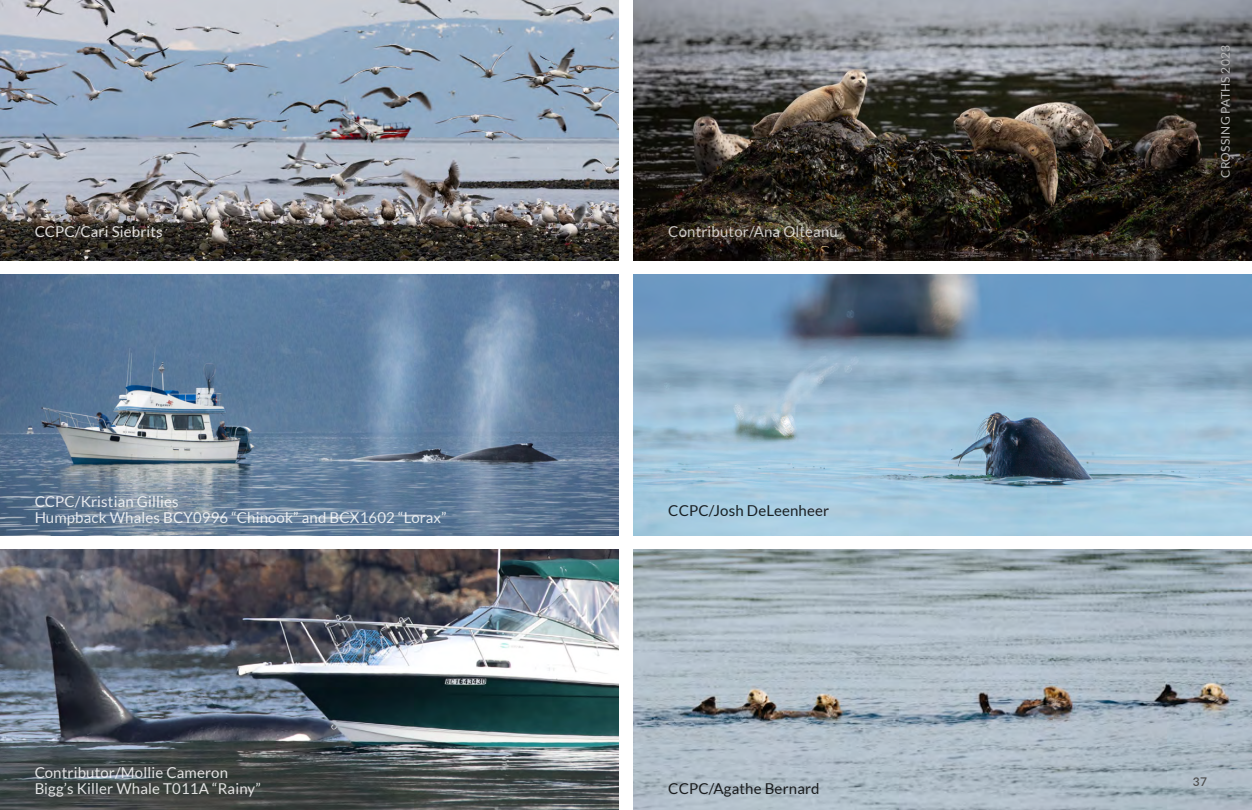
<style>
.page{position:relative;width:1252px;height:810px;background:#fff}
.page>*{position:absolute;margin:0;border:0;box-sizing:border-box;transform-origin:0 0}
.t1{font:15px/15.3px "Lato";letter-spacing:.01em;color:#fff}
.t2{font:15px "Lato";letter-spacing:.01em;color:#000}
.t3{font:12px "Lato";letter-spacing:.02em;color:#b8b8b8}
.t4{font:600 12px "Lato";color:#4f4f4f}
</style>
<div class="page">
<img style="left:633px;top:550px;width:619px;height:260px">
<img style="left:0;top:550px;width:618px;height:260px">
<img style="left:0;top:275px;width:618px;height:260px">
<img style="left:0;top:0;width:618px;height:260px">
<img style="left:633px;top:275px;width:619px;height:260px">
<img style="left:633px;top:0;width:619px;height:260px">
<p class="t1" style="left:34px;top:224px;width:130px">CCPC/Cari Siebrits</p>
<p class="t1" style="left:668px;top:224px;width:171px">Contributor/Ana Olteanu</p>
<p class="t1" style="left:34px;top:494px;width:414px">CCPC/Kristian Gillies<br>Humpback Whales BCY0996 “Chinook” and BCX1602 “Lorax”</p>
<p class="t1" style="left:34px;top:765px;width:228px">Contributor/Mollie Cameron<br>Bigg’s Killer Whale T011A “Rainy”</p>
<p class="t2" style="left:668px;top:502px;width:162px">CCPC/Josh DeLeenheer</p>
<p class="t2" style="left:668px;top:780px;width:153px">CCPC/Agathe Bernard</p>
<p class="t3" style="left:1219px;top:178px;width:134px;rotate:-90deg">CROSSING PATHS 2023</p>
<p class="t4" style="left:1193px;top:773px;width:16px">37</p>
</div>
